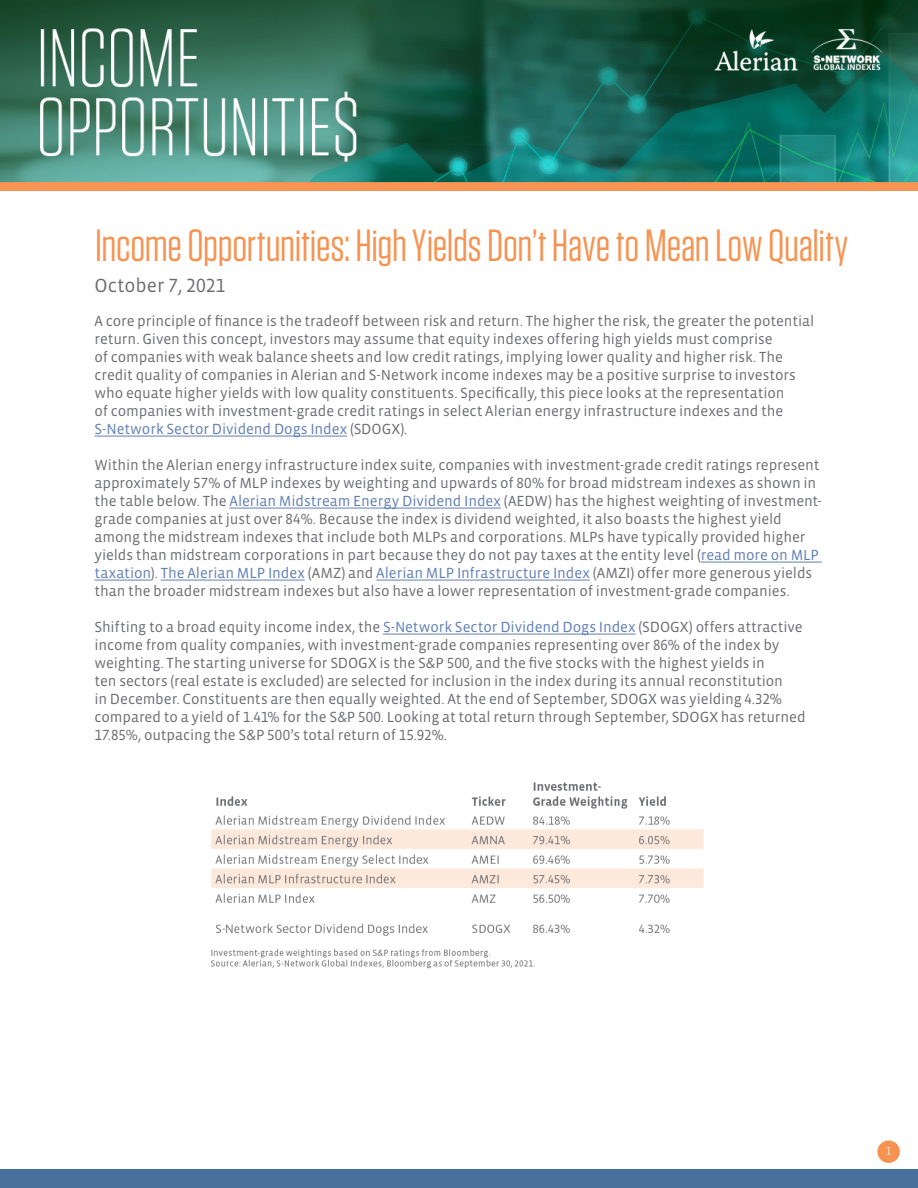
<style>
.page{position:relative;width:918px;height:1188px;background:#fff}
.page>*{position:absolute;margin:0;border:0;box-sizing:border-box;transform-origin:0 0}
.t1{font:45px "Tungsten";letter-spacing:-.005em;color:#f69351}
.t2{font:19.5px "Vista Sans OT";color:#6c6d70}
.t3{font:15px/18px "Vista Sans OT";letter-spacing:-.005em;color:#6c6d70}
.t4{font:300 12px "Vista Sans OT";color:#fff}
.s1{color:#607eb4}
</style>
<div class="page">
<div style="left:0;top:1169px;width:918px;height:19px;background:#4a709c"></div>
<div style="left:877px;top:1140px;width:23px;height:23px;background:#f69351;border-radius:50%"></div>
<hr style="left:94px;top:436px;width:253px;height:1px;background:#607eb4">
<hr style="left:229px;top:508px;width:272px;height:1px;background:#607eb4">
<hr style="left:701px;top:562px;width:121px;height:1px;background:#607eb4">
<hr style="left:94px;top:580px;width:57px;height:1px;background:#607eb4">
<hr style="left:161px;top:580px;width:144px;height:1px;background:#607eb4">
<hr style="left:376px;top:580px;width:214px;height:1px;background:#607eb4">
<hr style="left:383px;top:634px;width:253px;height:1px;background:#607eb4">
<img style="left:0;top:0;width:918px;height:190px">
<img style="left:211px;top:782px;width:493px;height:187px">
<p class="t1" style="left:95px;top:222px;width:755px">Income Opportunities: High Yields Don’t Have to Mean Low Quality</p>
<p class="t2" style="left:95px;top:276px;width:132px">October 7, 2021</p>
<p class="t3" style="left:94px;top:312px;width:721px">A core principle of finance is the tradeoff between risk and return. The higher the risk, the greater the potential return. Given this concept, investors may assume that equity indexes offering high yields must comprise<br>of companies with weak balance sheets and low credit ratings, implying lower quality and higher risk. The credit quality of companies in Alerian and S-Network income indexes may be a positive surprise to investors who equate higher yields with low quality constituents. Specifically, this piece looks at the representation<br>of companies with investment-grade credit ratings in select Alerian energy infrastructure indexes and the <span class="s1">S-Network Sector Dividend Dogs Index</span> (SDOGX).</p>
<p class="t3" style="left:94px;top:456px;width:729px">Within the Alerian energy infrastructure index suite, companies with investment-grade credit ratings represent approximately 57% of MLP indexes by weighting and upwards of 80% for broad midstream indexes as shown in the table below. The <span class="s1">Alerian Midstream Energy Dividend Index</span> (AEDW) has the highest weighting of investment&shy;grade companies at just over 84%. Because the index is dividend weighted, it also boasts the highest yield among the midstream indexes that include both MLPs and corporations. MLPs have typically provided higher yields than midstream corporations in part because they do not pay taxes at the entity level (<span class="s1">read more on MLP taxation</span>). <span class="s1">The Alerian MLP Index</span> (AMZ) and <span class="s1">Alerian MLP Infrastructure Index</span> (AMZI) offer more generous yields than the broader midstream indexes but also have a lower representation of investment-grade companies.</p>
<p class="t3" style="left:94px;top:618px;width:713px">Shifting to a broad equity income index, the <span class="s1">S-Network Sector Dividend Dogs Index</span> (SDOGX) offers attractive income from quality companies, with investment-grade companies representing over 86% of the index by weighting. The starting universe for SDOGX is the S&amp;P 500, and the five stocks with the highest yields in<br>ten sectors (real estate is excluded) are selected for inclusion in the index during its annual reconstitution<br>in December. Constituents are then equally weighted. At the end of September, SDOGX was yielding 4.32% compared to a yield of 1.41% for the S&amp;P 500. Looking at total return through September, SDOGX has returned 17.85%, outpacing the S&amp;P 500’s total return of 15.92%.</p>
<p class="t4" style="left:886px;top:1145px;width:7px">1</p>
</div>
